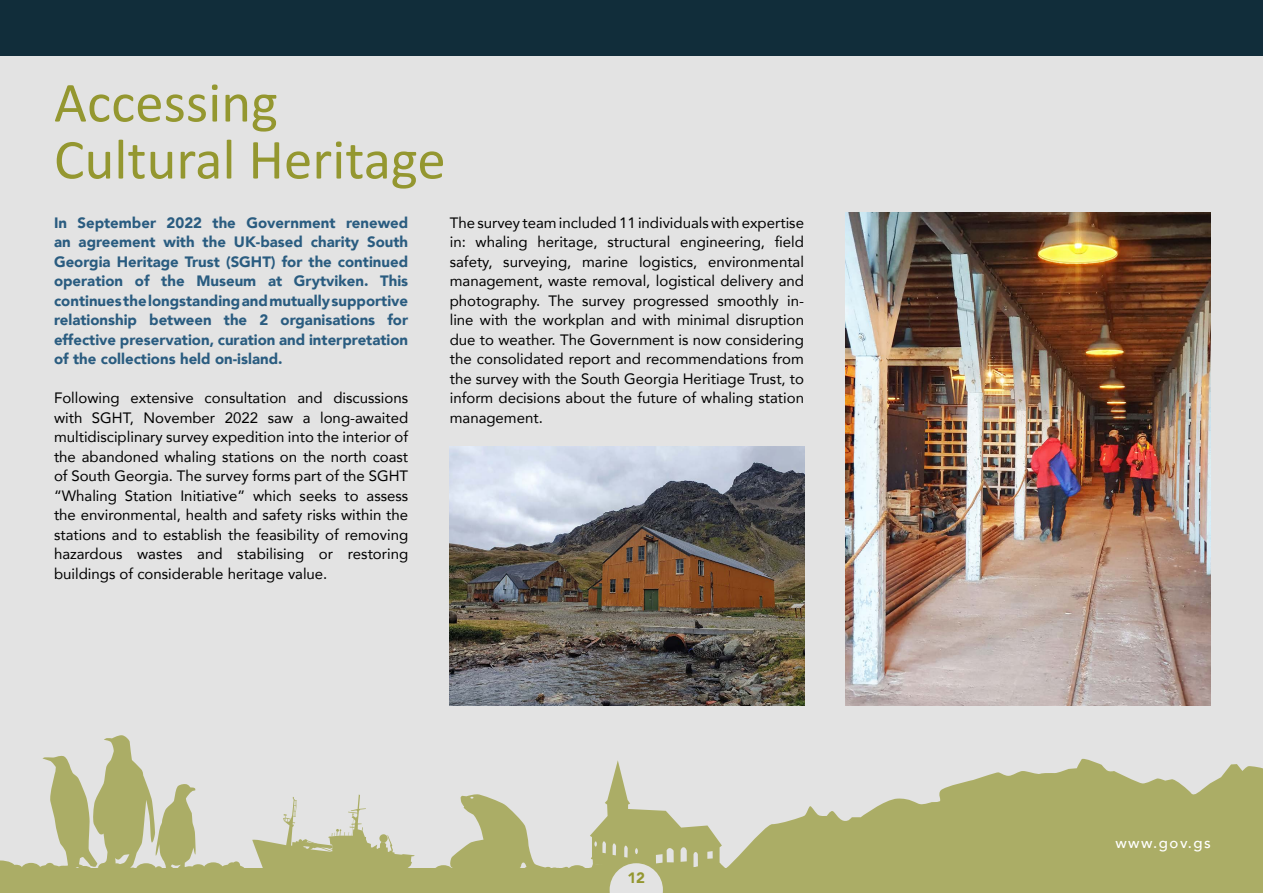
<style>
.page{position:relative;width:1263px;height:893px;background:#e3e3e3}
.page>*{position:absolute;margin:0;border:0;box-sizing:border-box;transform-origin:0 0}
.t1{font:57px/57px "Calibri";color:#949730}
.t2{font:15px/19.5px "Avenir";color:#000;text-align:justify}
.t3{font:900 15px/19.5px "Avenir";color:#2a5c80;text-align:justify}
.t4{font:500 15px "Avenir";letter-spacing:.1em;color:#fff}
.t5{font:900 15px "Avenir";color:#949730}
</style>
<div class="page">
<div style="left:0;top:0;width:1263px;height:55px;background:#112d3a"></div>
<div style="left:0;top:869px;width:1263px;height:24px;background:#abad66"></div>
<svg style="left:738px;top:758px;width:525px;height:111px;fill:#abad66"></svg>
<svg style="left:873px;top:758px;width:101px;height:15px"></svg>
<div style="left:192px;top:864px;width:12px;height:7px;background:#abad66;border-radius:50%"></div>
<div style="left:203px;top:862px;width:20px;height:13px;background:#abad66;border-radius:50%"></div>
<div style="left:434px;top:865px;width:19px;height:13px;background:#abad66;border-radius:50%"></div>
<svg style="left:233px;top:861px;width:7px;height:8px"></svg>
<div style="left:218px;top:864px;width:28px;height:13px;background:#abad66;border-radius:50%"></div>
<hr style="left:183px;top:868px;width:15px;height:3px;background:#949730;border-radius:50%">
<div style="left:10px;top:865px;width:12px;height:6px;background:#abad66;border-radius:50%"></div>
<div style="left:21px;top:863px;width:20px;height:13px;background:#abad66;border-radius:50%"></div>
<svg style="left:0;top:860px;width:16px;height:9px"></svg>
<div style="left:1px;top:867px;width:13px;height:6px;background:#abad66;border-radius:50%"></div>
<svg style="left:33px;top:735px;width:163px;height:136px"></svg>
<svg style="left:252px;top:794px;width:175px;height:75px"></svg>
<img style="left:845px;top:213px;width:365px;height:493px">
<img style="left:449px;top:446px;width:355px;height:260px">
<svg style="left:449px;top:760px;width:289px;height:133px"></svg>
<h1 class="t1" style="left:54px;top:72px;width:393px">Accessing<br>Cultural Heritage</h1>
<p class="t3" style="left:54px;top:212px;width:356px">In September 2022 the Government renewed an agreement with the UK-based charity South Georgia Heritage Trust (SGHT) for the continued operation of the Museum at Grytviken. This continues the longstanding and mutually supportive relationship between the 2 organisations for effective preservation, curation and interpretation of the collections held on-island.</p>
<p class="t2" style="left:54px;top:388px;width:356px">Following extensive consultation and discussions with SGHT, November 2022 saw a long-awaited multidisciplinary survey expedition into the interior of the abandoned whaling stations on the north coast of South Georgia. The survey forms part of the SGHT “Whaling Station Initiative” which seeks to assess the environmental, health and safety risks within the stations and to establish the feasibility of removing hazardous wastes and stabilising or restoring buildings of considerable heritage value.</p>
<p class="t2" style="left:450px;top:212px;width:356px">The survey team included 11 individuals with expertise in: whaling heritage, structural engineering, field safety, surveying, marine logistics, environmental management, waste removal, logistical delivery and photography. The survey progressed smoothly in&shy;line with the workplan and with minimal disruption due to weather. The Government is now considering the consolidated report and recommendations from the survey with the South Georgia Heritiage Trust, to inform decisions about the future of whaling station management.</p>
<p class="t5" style="left:627px;top:865px;width:19px">12</p>
<p class="t4" style="left:1115px;top:830px;width:97px">www.gov.gs</p>
</div>
